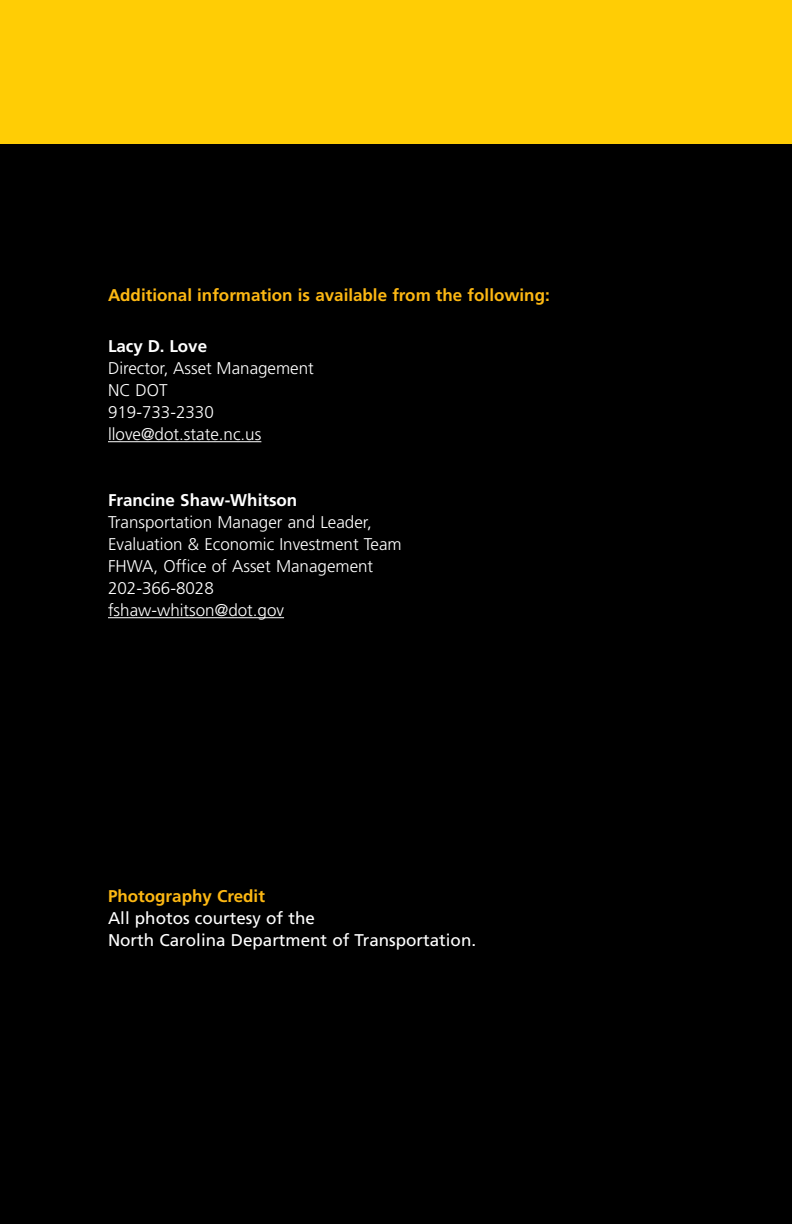
<style>
.page{position:relative;width:792px;height:1224px;background:#fff}
.page>*{position:absolute;margin:0;border:0;box-sizing:border-box;transform-origin:0 0}
.t1{font:300 17px/22px "Frutiger";color:#fff}
.t2{font:700 17px "Frutiger";color:#fdb813}
.t3{font:17px/22px "Frutiger";color:#fff}
.t4{font:700 17px "Frutiger";color:#fff}
</style>
<div class="page">
<div style="left:0;top:144px;width:792px;height:1080px;background:#000"></div>
<hr style="left:108px;top:441px;width:153px;height:1px;background:#fff">
<hr style="left:108px;top:617px;width:176px;height:1px;background:#fff">
<div style="left:0;top:0;width:792px;height:144px;background:#ffcd05"></div>
<p class="t2" style="left:108px;top:285px;width:443px">Additional information is available from the following:</p>
<p class="t4" style="left:108px;top:336px;width:101px">Lacy D. Love</p>
<p class="t1" style="left:108px;top:357px;width:207px">Director, Asset Management<br>NC DOT<br>919-733-2330 llove@dot.state.nc.us</p>
<p class="t4" style="left:108px;top:490px;width:191px">Francine Shaw-Whitson</p>
<p class="t1" style="left:108px;top:511px;width:295px">Transportation Manager and Leader,<br>Evaluation &amp; Economic Investment Team<br>FHWA, Office of Asset Management<br>202-366-8028<br>fshaw-whitson@dot.gov</p>
<p class="t2" style="left:108px;top:886px;width:158px">Photography Credit</p>
<p class="t3" style="left:108px;top:907px;width:370px">All photos courtesy of the<br>North Carolina Department of Transportation.</p>
</div>
